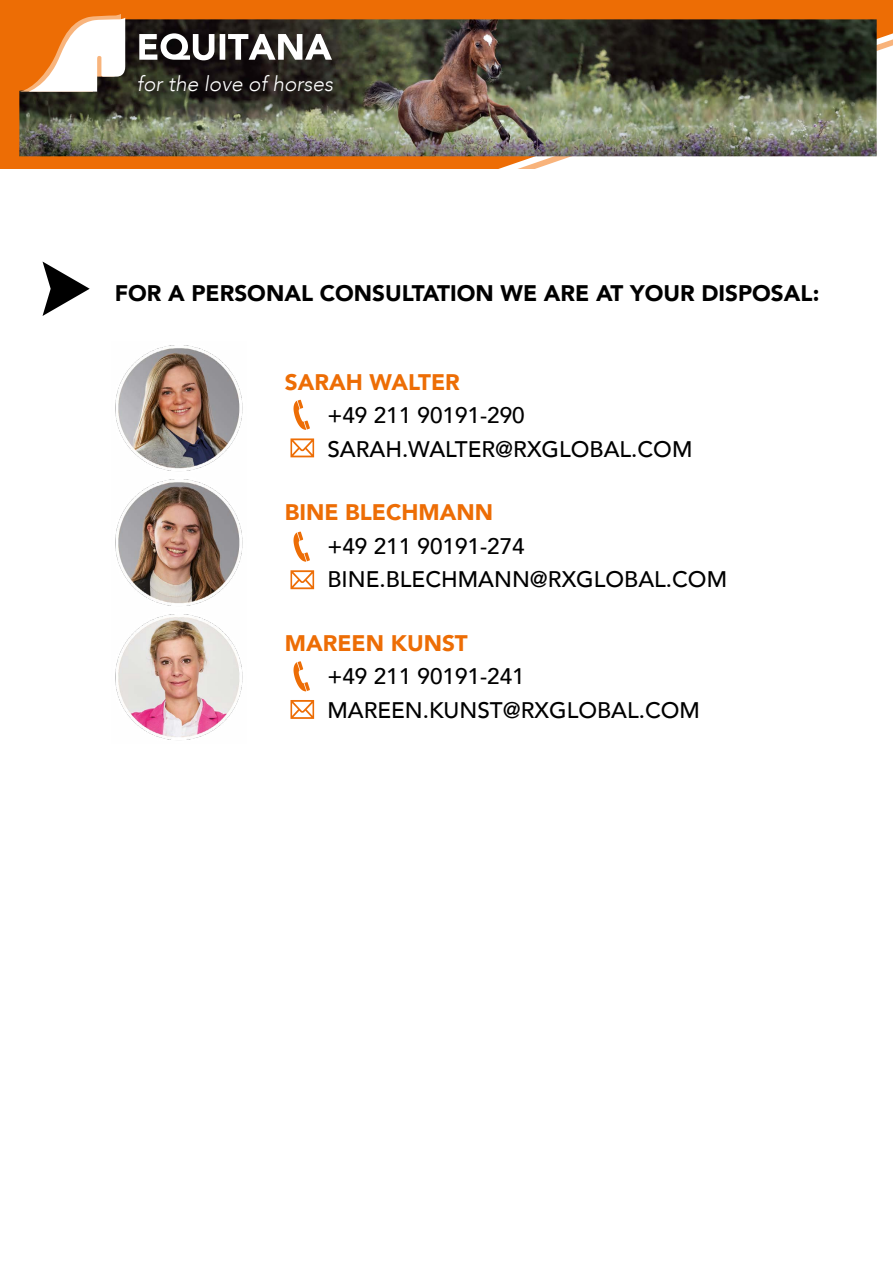
<style>
.page{position:relative;width:893px;height:1263px;background:#fff}
.page>*{position:absolute;margin:0;border:0;box-sizing:border-box;transform-origin:0 0}
.t1{font:500 22.5px/33.5px "Avenir";color:#000}
.t2{font:900 22.5px "Avenir";color:#000}
.t3{font:900 22.5px "Avenir";color:#ed6d05}
.t4{font:italic 300 21px "Avenir";color:#fff}
</style>
<div class="page">
<svg style="left:0;top:0;width:893px;height:169px;fill:#ed6d05"></svg>
<img style="left:19px;top:19px;width:858px;height:110px">
<img style="left:19px;top:129px;width:858px;height:27px">
<svg style="left:19px;top:14px;width:106px;height:78px"></svg>
<svg style="left:139px;top:33px;width:193px;height:27px"></svg>
<svg style="left:43px;top:262px;width:47px;height:54px"></svg>
<img style="left:115px;top:345px;width:128px;height:395px">
<svg style="left:293px;top:531px;width:17px;height:31px"></svg>
<svg style="left:290px;top:570px;width:24px;height:19px"></svg>
<svg style="left:293px;top:400px;width:17px;height:30px"></svg>
<svg style="left:290px;top:438px;width:24px;height:19px"></svg>
<svg style="left:293px;top:661px;width:17px;height:30px"></svg>
<svg style="left:290px;top:700px;width:24px;height:19px"></svg>
<p class="t4" style="left:137px;top:72px;width:198px">for the love of horses</p>
<p class="t2" style="left:115px;top:273px;width:706px">FOR A PERSONAL CONSULTATION WE ARE AT YOUR DISPOSAL:</p>
<p class="t3" style="left:285px;top:363px;width:176px">SARAH WALTER</p>
<p class="t1" style="left:327px;top:398px;width:366px">+49 211 90191-290<br>SARAH.WALTER@RXGLOBAL.COM</p>
<p class="t3" style="left:285px;top:493px;width:210px">BINE BLECHMANN</p>
<p class="t1" style="left:327px;top:528px;width:401px">+49 211 90191-274<br>BINE.BLECHMANN@RXGLOBAL.COM</p>
<p class="t3" style="left:285px;top:624px;width:184px">MAREEN KUNST</p>
<p class="t1" style="left:327px;top:659px;width:374px">+49 211 90191-241<br>MAREEN.KUNST@RXGLOBAL.COM</p>
</div>
